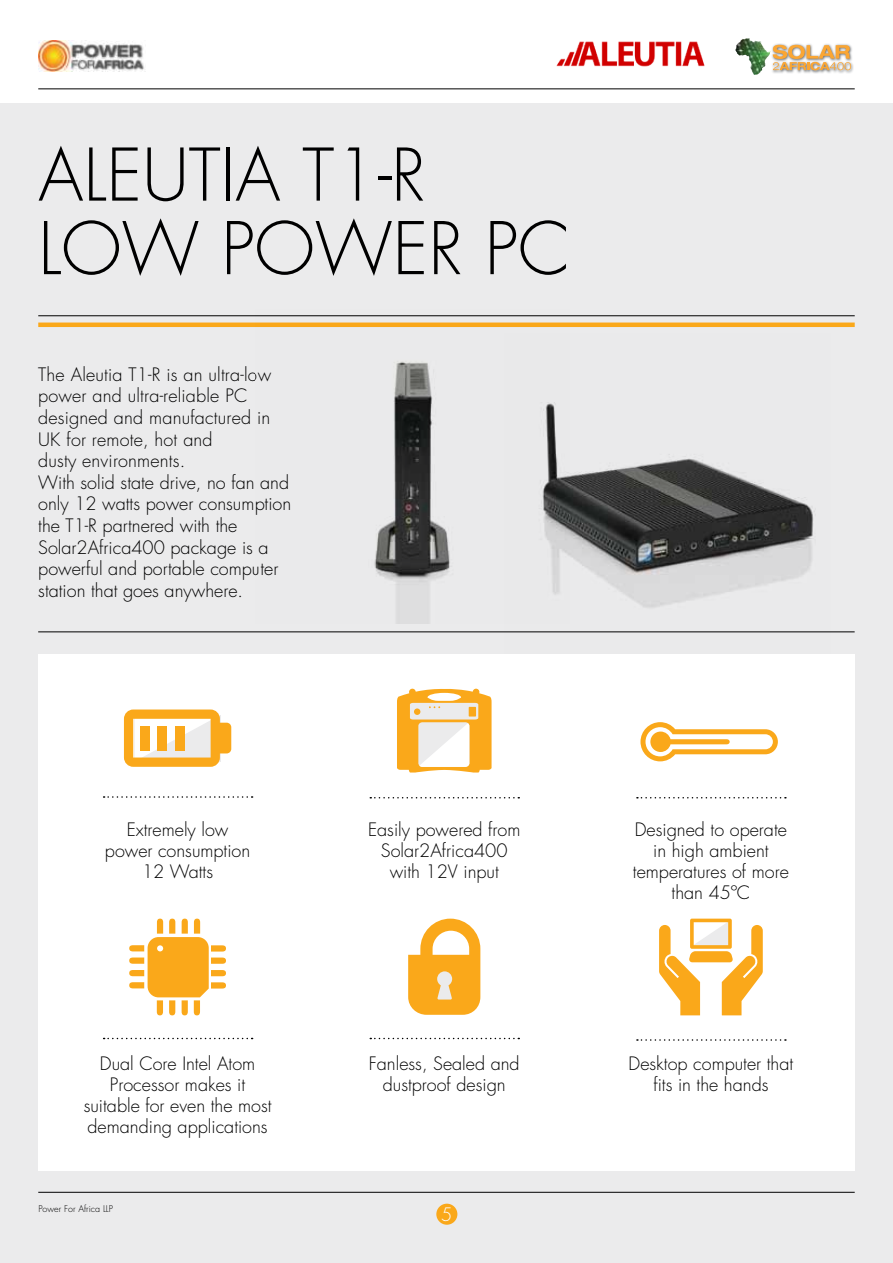
<style>
.page{position:relative;width:893px;height:1263px;background:#fff}
.page>*{position:absolute;margin:0;border:0;box-sizing:border-box;transform-origin:0 0}
.t1{font:300 70.5px/73.5px "Futura Std";color:#000}
.t2{font:300 18px/21px "Futura Std";color:#000;text-align:center}
.t3{font:300 18px "Futura Std";color:#fff}
.t4{font:300 9px "Futura Std";color:#000}
</style>
<div class="page">
<div style="left:0;top:103px;width:893px;height:1160px;background:#ebebec"></div>
<img style="left:38px;top:40px;width:108px;height:32px">
<hr style="left:38px;top:88px;width:817px;height:1px;background:#000">
<img style="left:735px;top:38px;width:15px;height:23px">
<img style="left:772px;top:43px;width:82px;height:31px">
<svg style="left:770px;top:45px;width:81px;height:25px"></svg>
<hr style="left:38px;top:315px;width:817px;height:1px;background:#000">
<div style="left:38px;top:322px;width:817px;height:5px;background:#faa81a"></div>
<img style="left:504px;top:454px;width:326px;height:179px">
<div style="left:38px;top:654px;width:817px;height:517px;background:#fff"></div>
<hr style="left:38px;top:631px;width:817px;height:1px;background:#000">
<img style="left:255px;top:315px;width:315px;height:309px">
<svg style="left:124px;top:709px;width:107px;height:58px"></svg>
<div style="left:140px;top:726px;width:10px;height:24px;background:#faa81a"></div>
<div style="left:158px;top:726px;width:9px;height:24px;background:#faa81a"></div>
<div style="left:175px;top:726px;width:9px;height:24px;background:#faa81a"></div>
<svg style="left:104px;top:796px;width:149px;height:2px"></svg>
<svg style="left:370px;top:797px;width:149px;height:1px"></svg>
<svg style="left:397px;top:689px;width:95px;height:83px"></svg>
<svg style="left:640px;top:722px;width:138px;height:39px"></svg>
<svg style="left:637px;top:797px;width:149px;height:1px"></svg>
<svg style="left:129px;top:919px;width:97px;height:96px"></svg>
<svg style="left:104px;top:1038px;width:149px;height:1px"></svg>
<svg style="left:408px;top:919px;width:72px;height:96px"></svg>
<svg style="left:370px;top:1038px;width:149px;height:1px"></svg>
<div style="left:436px;top:1204px;width:21px;height:21px;background:#faa81a;border-radius:50%"></div>
<hr style="left:38px;top:1192px;width:817px;height:1px;background:#000">
<img style="left:556px;top:41px;width:149px;height:26px">
<svg style="left:637px;top:1039px;width:149px;height:2px"></svg>
<svg style="left:659px;top:919px;width:104px;height:96px"></svg>
<h1 class="t1" style="left:38px;top:140px;width:527px">Aleutia T1-R<br>Low Power PC</h1>
<p class="t2" style="left:38px;top:364px;width:254px;line-height:21.6px;text-align:left">The Aleutia T1-R is an ultra-low power and ultra-reliable PC designed and manufactured in<br>UK for remote, hot and<br>dusty environments.<br>With solid state drive, no fan and only 12 watts power consumption the T1-R partnered with the<br>Solar2Africa400 package is a powerful and portable computer station that goes anywhere.</p>
<p class="t2" style="left:105px;top:820px;width:147px">Extremely low power consumption<br>12 Watts</p>
<p class="t2" style="left:368px;top:820px;width:154px">Easily powered from<br>Solar2Africa400 with 12V input</p>
<p class="t2" style="left:633px;top:820px;width:157px">Designed to operate in high ambient temperatures of more than 45ºC</p>
<p class="t2" style="left:84px;top:1054px;width:189px">Dual Core Intel Atom<br>Processor makes it suitable for even the most demanding applications</p>
<p class="t2" style="left:369px;top:1054px;width:152px">Fanless, Sealed and dustproof design</p>
<p class="t4" style="left:38px;top:1203px;width:76px">Power For Africa LLP</p>
<p class="t3" style="left:441px;top:1203px;width:13px">5</p>
<p class="t2" style="left:629px;top:1054px;width:166px">Desktop computer that fits in the hands</p>
</div>
